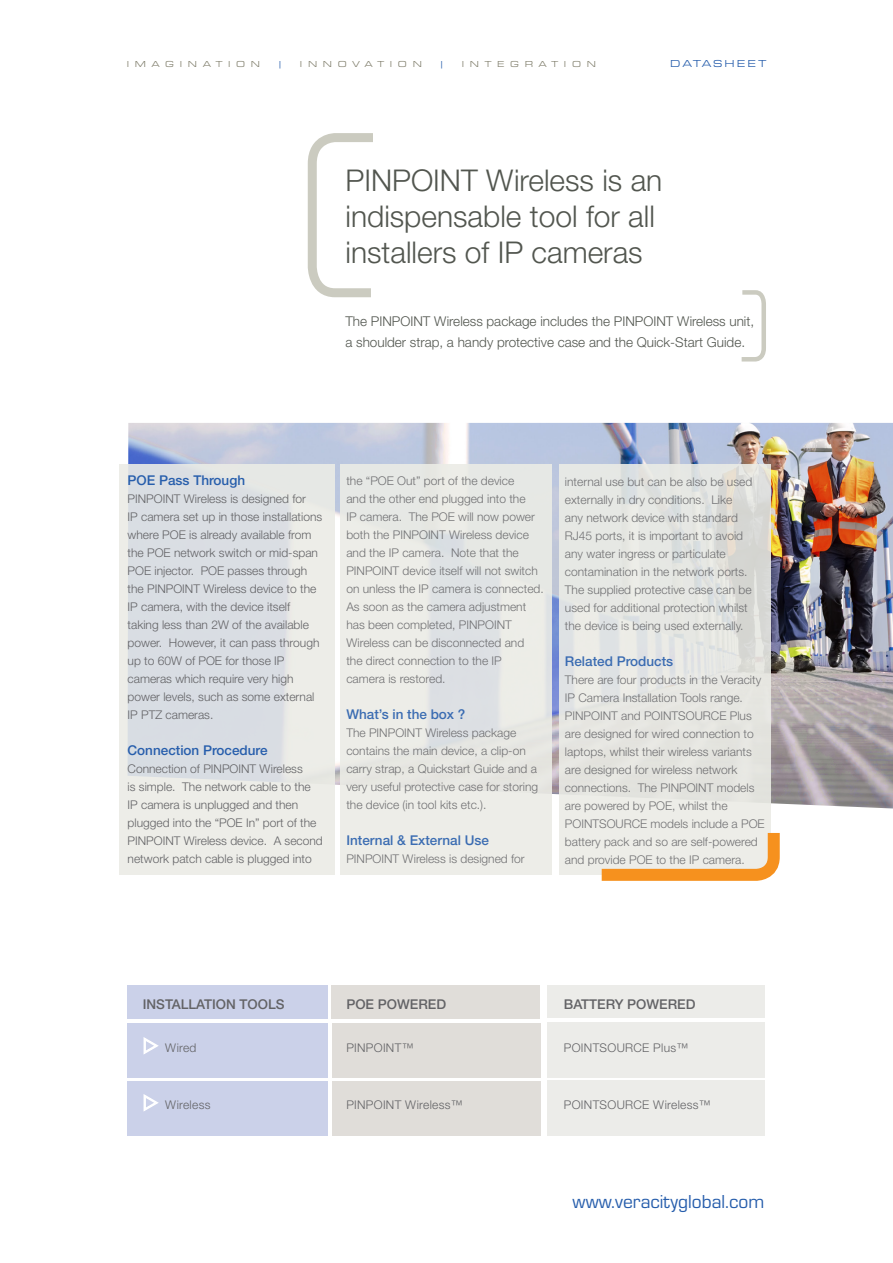
<style>
.page{position:relative;width:893px;height:1263px;background:#fff}
.page>*{position:absolute;margin:0;border:0;box-sizing:border-box;transform-origin:0 0}
.t1{font:300 30px "Helvetica Neue LT Std";color:#52564f}
.t2{font:19.5px "Eurostile";color:#275eac}
.t3{font:300 13.5px/21px "Helvetica Neue LT Std";color:#52564f}
.t4{font:500 13.5px "Helvetica Neue LT Std";color:#275eac}
.t5{font:500 13.5px "Helvetica Neue LT Std";color:#636366}
.t6{font:300 12px/18px "Helvetica Neue LT Std";color:#636366}
.t7{font:300 12px "Helvetica Neue LT Std";letter-spacing:.025em;color:#636366}
.t8{font:10.5px "Eurostile Ext";letter-spacing:.2em;color:#275eac}
.t9{font:9px "Eurostile Ext";letter-spacing:.63em;color:#82806e}
.t10{font:9px "Eurostile Ext";color:#275eac}
</style>
<div class="page">
<div style="left:332px;top:1023px;width:209px;height:54px;background:#e0ddd9"></div>
<div style="left:332px;top:1081px;width:209px;height:54px;background:#e0ddd9"></div>
<div style="left:127px;top:1023px;width:201px;height:54px;background:#cbd1e9"></div>
<div style="left:547px;top:1022px;width:218px;height:55px;background:#ecece9"></div>
<div style="left:547px;top:986px;width:218px;height:32px;background:#ecece9"></div>
<div style="left:547px;top:1080px;width:218px;height:55px;background:#ecece9"></div>
<img style="left:128px;top:423px;width:765px;height:385px">
<div style="left:128px;top:1081px;width:200px;height:54px;background:#cbd1e9"></div>
<div style="left:128px;top:986px;width:200px;height:33px;background:#cbd1e9"></div>
<div style="left:332px;top:986px;width:208px;height:33px;background:#e0ddd9"></div>
<svg style="left:120px;top:465px;width:215px;height:410px;background:#e1e4e5"></svg>
<div style="left:340px;top:465px;width:212px;height:410px;background:#ebece6"></div>
<div style="left:559px;top:464px;width:212px;height:410px;background:#ebece6"></div>
<svg style="left:307px;top:133px;width:66px;height:165px"></svg>
<svg style="left:741px;top:290px;width:25px;height:72px"></svg>
<svg style="left:143px;top:1037px;width:16px;height:17px"></svg>
<svg style="left:143px;top:1094px;width:16px;height:17px"></svg>
<svg style="left:590px;top:833px;width:190px;height:48px"></svg>
<p class="t9" style="left:127px;top:59px;width:135px">IMAGINATION</p>
<p class="t10" style="left:278px;top:59px;width:6px">|</p>
<p class="t9" style="left:300px;top:59px;width:123px">INNOVATION</p>
<p class="t10" style="left:440px;top:59px;width:6px">|</p>
<p class="t9" style="left:462px;top:59px;width:136px">INTEGRATION</p>
<p class="t8" style="left:670px;top:58px;width:97px">DATASHEET</p>
<p class="t1" style="left:345px;top:162px;width:318px">PINPOINT Wireless is an</p>
<p class="t1" style="left:345px;top:198px;width:311px">indispensable tool for all</p>
<p class="t1" style="left:345px;top:234px;width:299px">installers of IP cameras</p>
<p class="t3" style="left:345px;top:311px;width:410px">The PINPOINT Wireless package includes the PINPOINT Wireless unit, a shoulder strap, a handy protective case and the Quick-Start Guide.</p>
<p class="t4" style="left:128px;top:472px;width:119px">POE Pass Through</p>
<p class="t6" style="left:128px;top:489px;width:180px">PINPOINT Wireless is designed for</p>
<p class="t6" style="left:128px;top:507px;width:196px">IP camera set up in those installations where POE is already available from the POE network switch or mid-span POE injector. POE passes through</p>
<p class="t6" style="left:128px;top:579px;width:190px">the PINPOINT Wireless device to the<br>IP camera, with the device itself</p>
<p class="t6" style="left:128px;top:615px;width:193px">taking less than 2W of the available power. However, it can pass through up to 60W of POE for those IP cameras which require very high power levels, such as some external</p>
<p class="t6" style="left:128px;top:705px;width:87px">IP PTZ cameras.</p>
<p class="t4" style="left:128px;top:742px;width:142px">Connection Procedure</p>
<p class="t6" style="left:128px;top:759px;width:197px">Connection of PINPOINT Wireless<br>is simple. The network cable to the IP camera is unplugged and then plugged into the “POE In” port of the PINPOINT Wireless device. A second network patch cable is plugged into</p>
<p class="t6" style="left:346px;top:472px;width:199px">the “POE Out” port of the device<br>and the other end plugged into the<br>IP camera. The POE will now power both the PINPOINT Wireless device and the IP camera. Note that the<br>PINPOINT device itself will not switch on unless the IP camera is connected.<br>As soon as the camera adjustment has been completed, PINPOINT<br>Wireless can be disconnected and<br>the direct connection to the IP<br>camera is restored.</p>
<p class="t4" style="left:346px;top:706px;width:121px">What’s in the box ?</p>
<p class="t6" style="left:346px;top:724px;width:193px">The PINPOINT Wireless package contains the main device, a clip-on carry strap, a Quickstart Guide and a very useful protective case for storing the device (in tool kits etc.).</p>
<p class="t4" style="left:346px;top:832px;width:144px">Internal &amp; External Use</p>
<p class="t6" style="left:346px;top:850px;width:180px">PINPOINT Wireless is designed for</p>
<p class="t6" style="left:565px;top:472px;width:189px">internal use but can be also be used externally in dry conditions. Like any network device with standard RJ45 ports, it is important to avoid any water ingress or particulate contamination in the network ports.<br>The supplied protective case can be used for additional protection whilst the device is being used externally.</p>
<p class="t4" style="left:565px;top:653px;width:110px">Related Products</p>
<p class="t6" style="left:565px;top:670px;width:201px">There are four products in the Veracity IP Camera Installation Tools range.<br>PINPOINT and POINTSOURCE Plus are designed for wired connection to laptops, whilst their wireless variants are designed for wireless network connections. The PINPOINT models are powered by POE, whilst the POINTSOURCE models include a POE battery pack and so are self-powered and provide POE to the IP camera.</p>
<p class="t5" style="left:143px;top:996px;width:143px">INSTALLATION TOOLS</p>
<p class="t6" style="left:165px;top:1039px;width:33px">Wired</p>
<p class="t7" style="left:165px;top:1098px;width:47px">Wireless</p>
<p class="t5" style="left:346px;top:996px;width:101px">POE POWERED</p>
<p class="t5" style="left:564px;top:996px;width:133px">BATTERY POWERED</p>
<p class="t7" style="left:346px;top:1041px;width:69px">PINPOINT™</p>
<p class="t7" style="left:564px;top:1041px;width:126px">POINTSOURCE Plus™</p>
<p class="t7" style="left:346px;top:1098px;width:118px">PINPOINT Wireless™</p>
<p class="t7" style="left:564px;top:1098px;width:148px">POINTSOURCE Wireless™</p>
<p class="t2" style="left:573px;top:1191px;width:193px">www.veracityglobal.com</p>
</div>
